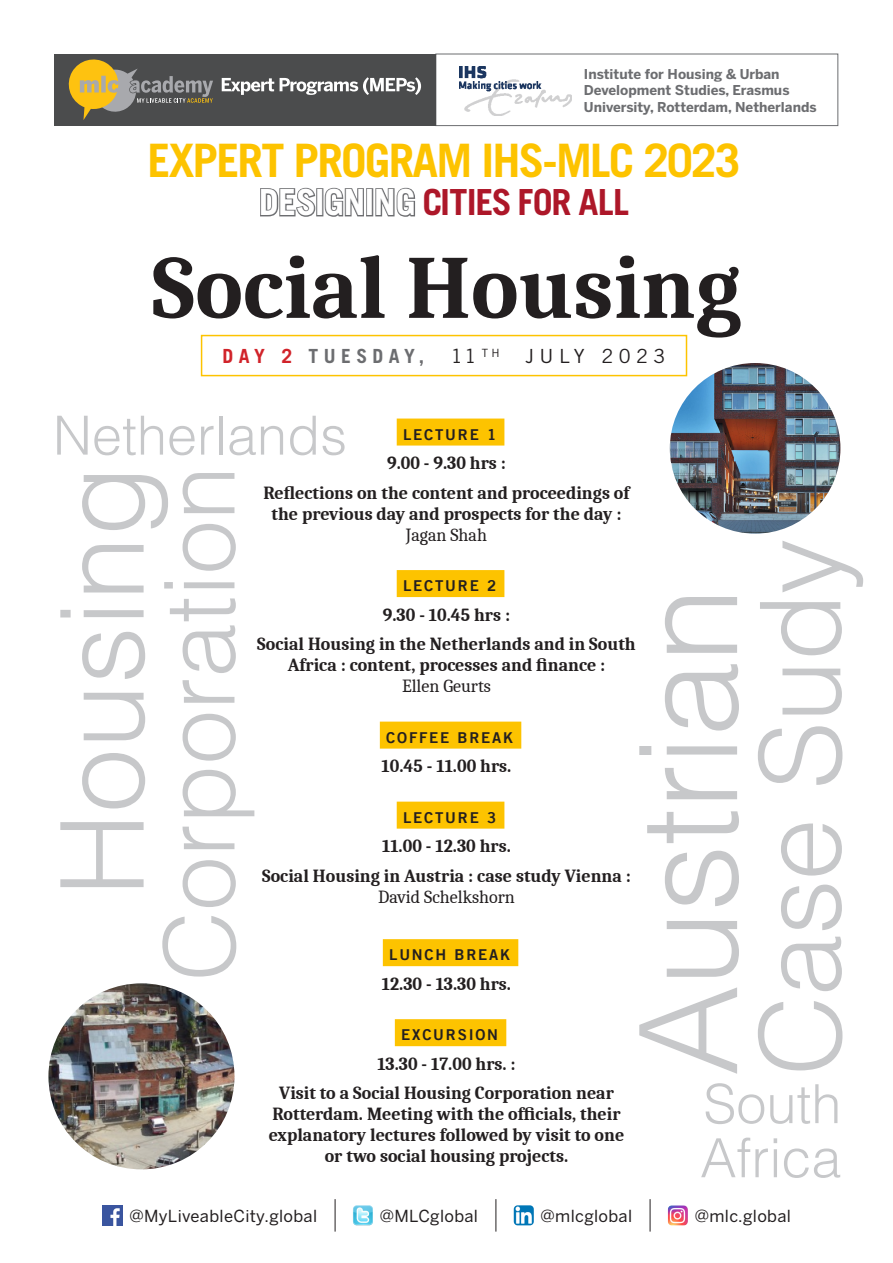
<style>
.page{position:relative;width:893px;height:1263px;background:#fff}
.page>*{position:absolute;margin:0;border:0;box-sizing:border-box;transform-origin:0 0}
.t1{font:300 135.75px "Helvetica";letter-spacing:-.01em;color:#c7c8ca}
.t2{font:300 115.65px "Helvetica";color:#c7c8ca}
.t3{font:300 111.6px "Helvetica";letter-spacing:-.01em;color:#c7c8ca}
.t4{font:300 97.65px "Helvetica";color:#c7c8ca}
.t5{font:700 90px "Caladea";color:#231f20}
.t6{font:300 54px/54.2px "Helvetica";color:#c7c8ca}
.t7{font:700 46.2px "Trade Gothic";letter-spacing:-.04em;color:#fdc300}
.t8{font:700 36px "Trade Gothic";letter-spacing:-.02em;color:#ad1729}
.t9{font:700 19.5px "Trade Gothic";letter-spacing:.28em;color:#6c6d70}
.t10{font:19.5px "Trade Gothic";letter-spacing:.28em;color:#231f20}
.t11{font:700 18px/21px "Caladea";color:#231f20;text-align:center}
.t12{font:16.5px "Benton Sans";letter-spacing:.02em;color:#231f20}
.t13{font:15px "Trade Gothic LT Bold Two";letter-spacing:.12em;color:#231f20}
.t14{font:700 13.5px/16.5px "Benton Sans";color:#6c6d70}
.s1{color:#6c6d70}
.s2{color:#d1232a}
.s3{font-weight:400}
</style>
<div class="page">
<div style="left:435px;top:54px;width:403px;height:72px;background:#fff;border:1px solid #6c6d70"></div>
<div style="left:54px;top:54px;width:382px;height:72px;background:#4b4c4d"></div>
<svg style="left:68px;top:59px;width:145px;height:61px"></svg>
<svg style="left:222px;top:78px;width:52px;height:17px"></svg>
<svg style="left:280px;top:77px;width:141px;height:18px"></svg>
<img style="left:459px;top:67px;width:113px;height:49px">
<div style="left:201px;top:335px;width:486px;height:41px;border:2px solid #fdc300"></div>
<div style="left:397px;top:418px;width:107px;height:27px;background:#fdc300"></div>
<div style="left:397px;top:570px;width:107px;height:27px;background:#fdc300"></div>
<div style="left:380px;top:722px;width:141px;height:27px;background:#fdc300"></div>
<div style="left:397px;top:802px;width:107px;height:27px;background:#fdc300"></div>
<div style="left:383px;top:939px;width:135px;height:27px;background:#fdc300"></div>
<div style="left:395px;top:1019px;width:111px;height:27px;background:#fdc300"></div>
<img style="left:670px;top:363px;width:170px;height:171px;border-radius:85px">
<img style="left:48px;top:983px;width:186px;height:186px;border-radius:93px">
<img style="left:102px;top:1205px;width:21px;height:21px">
<hr style="left:335px;top:1199px;width:1px;height:32px;background:#231f20">
<hr style="left:495px;top:1199px;width:1px;height:32px;background:#231f20">
<hr style="left:650px;top:1199px;width:1px;height:32px;background:#231f20">
<img style="left:353px;top:1205px;width:20px;height:20px">
<img style="left:514px;top:1205px;width:20px;height:20px">
<img style="left:668px;top:1205px;width:20px;height:20px">
<p class="t14" style="left:584px;top:65px;width:234px">Institute for Housing &amp; Urban<br>Development Studies, Erasmus<br>University, Rotterdam, Netherlands</p>
<p class="t7" style="left:148px;top:132px;width:594px">EXPERT PROGRAM IHS-MLC 2023</p>
<p class="t8" style="left:259px;top:180px;width:372px"><span class="s1">DESIGNING</span> CITIES FOR ALL</p>
<p class="t5" style="left:152px;top:231px;width:591px">Social Housing</p>
<p class="t9" style="left:223px;top:344px;width:203px"><span class="s2">DAY 2</span> TUESDAY,</p>
<p class="t10" style="left:451px;top:344px;width:50px">11 <sup>TH</sup></p>
<p class="t10" style="left:525px;top:344px;width:141px">JULY 2023</p>
<p class="t6" style="left:53px;top:406px;width:296px">Netherlands</p>
<p class="t13" style="left:403px;top:425px;width:95px">LECTURE 1</p>
<p class="t11" style="left:387px;top:452px;width:120px">9.00 - 9.30 hrs :</p>
<p class="t11" style="left:263px;top:481px;width:368px">Reflections on the content and proceedings of the previous day and prospects for the day :<br><span class="s3">Jagan Shah</span></p>
<p class="t13" style="left:403px;top:576px;width:95px">LECTURE 2</p>
<p class="t11" style="left:383px;top:603px;width:129px">9.30 - 10.45 hrs :</p>
<p class="t11" style="left:257px;top:633px;width:380px">Social Housing in the Netherlands and in South<br>Africa : content, processes and finance :<br><span class="s3">Ellen Geurts</span></p>
<p class="t13" style="left:386px;top:728px;width:128px">COFFEE BREAK</p>
<p class="t11" style="left:382px;top:755px;width:131px">10.45 - 11.00 hrs.</p>
<p class="t13" style="left:403px;top:808px;width:95px">LECTURE 3</p>
<p class="t11" style="left:382px;top:835px;width:130px">11.00 - 12.30 hrs.</p>
<p class="t11" style="left:262px;top:864px;width:370px">Social Housing in Austria : case study Vienna :<br><span class="s3">David Schelkshorn</span></p>
<p class="t4" style="left:121px;top:981px;width:517px;rotate:-90deg">Corporation</p>
<p class="t2" style="left:10px;top:896px;width:432px;rotate:-90deg">Housing</p>
<p class="t3" style="left:711px;top:1076px;width:539px;rotate:-90deg">Case Sudy</p>
<p class="t1" style="left:580px;top:1076px;width:490px;rotate:-90deg">Austrian</p>
<p class="t13" style="left:389px;top:945px;width:122px">LUNCH BREAK</p>
<p class="t11" style="left:382px;top:972px;width:131px">12.30 - 13.30 hrs.</p>
<p class="t13" style="left:401px;top:1025px;width:98px">EXCURSION</p>
<p class="t11" style="left:377px;top:1052px;width:140px">13.30 - 17.00 hrs. :</p>
<p class="t11" style="left:269px;top:1082px;width:357px">Visit to a Social Housing Corporation near Rotterdam. Meeting with the officials, their explanatory lectures followed by visit to one or two social housing projects.</p>
<p class="t6" style="left:700px;top:1074px;width:143px">South<br>Africa</p>
<p class="t12" style="left:129px;top:1206px;width:189px">@MyLiveableCity.global</p>
<p class="t12" style="left:380px;top:1206px;width:100px">@MLCglobal</p>
<p class="t12" style="left:541px;top:1206px;width:93px">@mlcglobal</p>
<p class="t12" style="left:695px;top:1206px;width:98px">@mlc.global</p>
</div>
